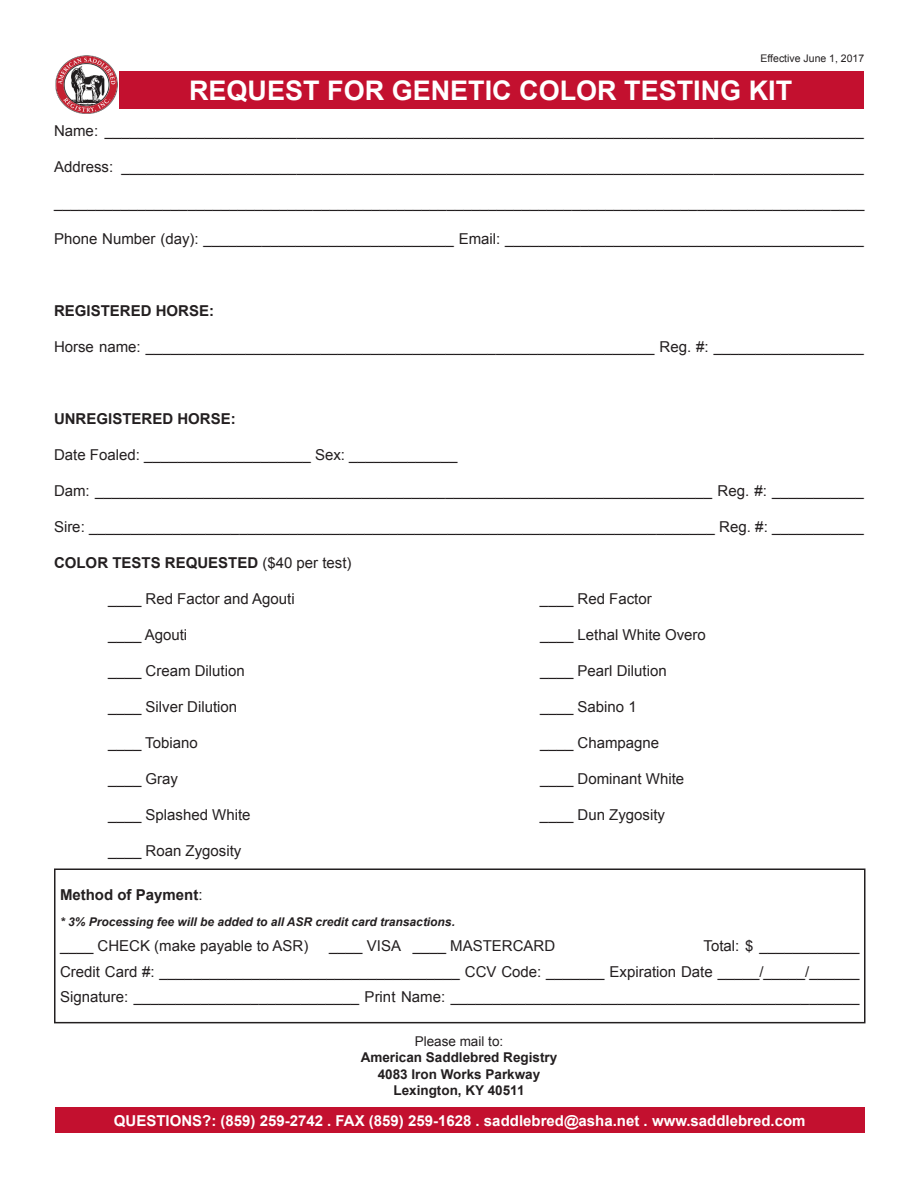
<style>
.page{position:relative;width:918px;height:1188px;background:#fff}
.page>*{position:absolute;margin:0;border:0;box-sizing:border-box;transform-origin:0 0}
.t1{font:700 27px "Arial";color:#fff}
.t2{font:15px "Arial";color:#231f20}
.t3{font:700 15px "Arial";color:#231f20}
.t4{font:700 15px "Arial";color:#fff}
.t5{font:700 13.5px/16.5px "Arial";color:#231f20;text-align:center}
.t6{font:italic 700 12px "Arial";color:#231f20}
.t7{font:10.5px "Arial";color:#231f20}
.s1{font-weight:400}
</style>
<div class="page">
<div style="left:55px;top:1108px;width:810px;height:25px;background:#c3102f"></div>
<div style="left:119px;top:71px;width:745px;height:38px;background:#c3102f"></div>
<img style="left:55px;top:55px;width:63px;height:59px">
<div style="left:54px;top:868px;width:812px;height:155px;border:2px solid #231f20"></div>
<p class="t7" style="left:761px;top:51px;width:105px">Effective June 1, 2017</p>
<p class="t1" style="left:189px;top:72px;width:605px">REQUEST FOR GENETIC COLOR TESTING KIT</p>
<p class="t2" style="left:54px;top:121px;width:811px">Name: ___________________________________________________________________________________________</p>
<p class="t2" style="left:54px;top:157px;width:811px">Address: _________________________________________________________________________________________</p>
<p class="t2" style="left:54px;top:193px;width:812px">_________________________________________________________________________________________________</p>
<p class="t2" style="left:54px;top:229px;width:811px">Phone Number (day): ______________________________ Email: ___________________________________________</p>
<p class="t3" style="left:54px;top:301px;width:162px">REGISTERED HORSE:</p>
<p class="t2" style="left:54px;top:337px;width:811px">Horse name: _____________________________________________________________ Reg. #: __________________</p>
<p class="t3" style="left:54px;top:409px;width:183px">UNREGISTERED HORSE:</p>
<p class="t2" style="left:54px;top:445px;width:405px">Date Foaled: ____________________ Sex: _____________</p>
<p class="t2" style="left:54px;top:481px;width:811px">Dam: __________________________________________________________________________ Reg. #: ___________</p>
<p class="t2" style="left:54px;top:517px;width:811px">Sire: ___________________________________________________________________________ Reg. #: ___________</p>
<p class="t3" style="left:54px;top:553px;width:299px">COLOR TESTS REQUESTED <span class="s1">($40 per test)</span></p>
<p class="t2" style="left:108px;top:589px;width:188px">____ Red Factor and Agouti</p>
<p class="t2" style="left:540px;top:589px;width:113px">____ Red Factor</p>
<p class="t2" style="left:108px;top:625px;width:81px">____ Agouti</p>
<p class="t2" style="left:540px;top:625px;width:167px">____ Lethal White Overo</p>
<p class="t2" style="left:108px;top:661px;width:138px">____ Cream Dilution</p>
<p class="t2" style="left:540px;top:661px;width:128px">____ Pearl Dilution</p>
<p class="t2" style="left:108px;top:697px;width:131px">____ Silver Dilution</p>
<p class="t2" style="left:540px;top:697px;width:98px">____ Sabino 1</p>
<p class="t2" style="left:108px;top:733px;width:91px">____ Tobiano</p>
<p class="t2" style="left:540px;top:733px;width:121px">____ Champagne</p>
<p class="t2" style="left:108px;top:769px;width:72px">____ Gray</p>
<p class="t2" style="left:540px;top:769px;width:146px">____ Dominant White</p>
<p class="t2" style="left:108px;top:805px;width:144px">____ Splashed White</p>
<p class="t2" style="left:540px;top:805px;width:127px">____ Dun Zygosity</p>
<p class="t2" style="left:108px;top:841px;width:135px">____ Roan Zygosity</p>
<p class="t3" style="left:60px;top:885px;width:144px">Method of Payment<span class="s1">:</span></p>
<p class="t6" style="left:60px;top:914px;width:397px">* 3% Processing fee will be added to all ASR credit card transactions.</p>
<p class="t2" style="left:60px;top:936px;width:250px">____ CHECK (make payable to ASR)</p>
<p class="t2" style="left:329px;top:936px;width:227px">____ VISA ____ MASTERCARD</p>
<p class="t2" style="left:704px;top:936px;width:157px">Total: $ ____________</p>
<p class="t2" style="left:60px;top:962px;width:801px">Credit Card #: ____________________________________ CCV Code: _______ Expiration Date _____/_____/______</p>
<p class="t2" style="left:60px;top:987px;width:801px">Signature: ___________________________ Print Name: _________________________________________________</p>
<p class="t5" style="left:361px;top:1033px;width:198px"><span class="s1">Please mail to:<br></span>American Saddlebred Registry</p>
<p class="t5" style="left:378px;top:1066px;width:164px">4083 Iron Works Parkway</p>
<p class="t5" style="left:393px;top:1083px;width:133px">Lexington, KY 40511</p>
<p class="t4" style="left:114px;top:1111px;width:693px">QUESTIONS?: (859) 259-2742 . FAX (859) 259-1628 . saddlebred@asha.net . www.saddlebred.com</p>
</div>
